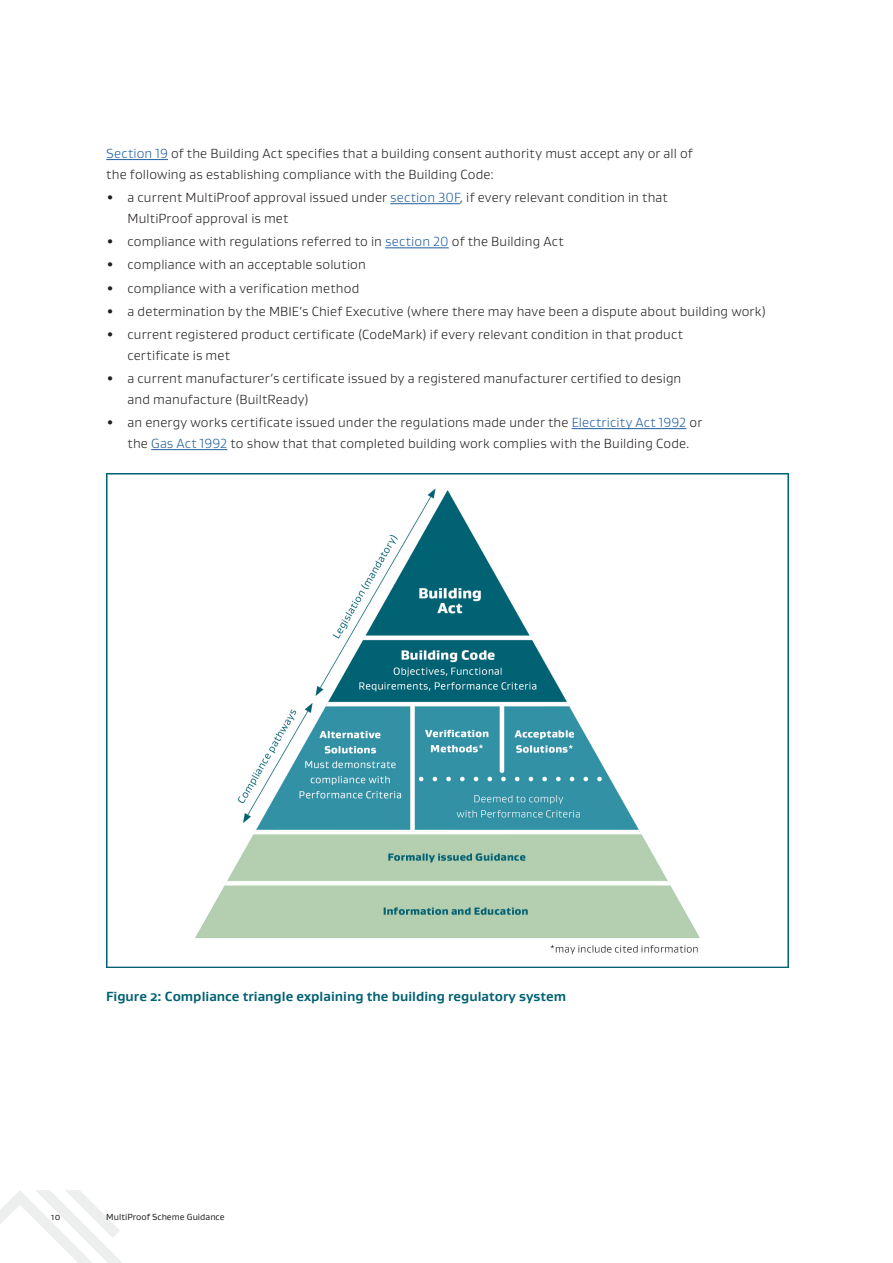
<style>
.page{position:relative;width:893px;height:1263px;background:#fff}
.page>*{position:absolute;margin:0;border:0;box-sizing:border-box;transform-origin:0 0}
._6_Body_Bullets{font:300 13.5px/21px "Gustan";letter-spacing:.01em;color:#231f20}
._6_Body_Bullets_Last{font:300 13.5px/21px "Gustan";letter-spacing:.01em;color:#231f20}
._5_body_before_bullets{font:300 13.5px/21px "Gustan";letter-spacing:.01em;color:#231f20}
.Figures{font:700 13.5px "Gustan";color:#006272}
.t1{font:9px "Gustan";color:#231f20}
.s1{color:#215e9e}
.s2{font-weight:700}
</style>
<div class="page">
<svg style="left:0;top:1190px;width:122px;height:73px"></svg>
<hr style="left:106px;top:159px;width:62px;height:1px;background:#215e9e">
<hr style="left:390px;top:203px;width:70px;height:1px;background:#215e9e">
<hr style="left:385px;top:248px;width:64px;height:1px;background:#215e9e">
<hr style="left:572px;top:428px;width:114px;height:1px;background:#215e9e">
<hr style="left:151px;top:449px;width:76px;height:1px;background:#215e9e">
<img style="left:106px;top:473px;width:682px;height:495px">
<p class="_5_body_before_bullets" style="left:106px;top:143px;width:588px"><span class="s1">Section 19</span> of the Building Act specifies that a building consent authority must accept any or all of the following as establishing compliance with the Building Code:</p>
<p class="_6_Body_Bullets" style="left:128px;top:187px;width:542px;text-indent:-21px"><span class="s2">•</span> a current MultiProof approval issued under <span class="s1">section 30F</span>, if every relevant condition in that<br>MultiProof approval is met</p>
<p class="_6_Body_Bullets" style="left:106px;top:231px;width:459px"><span class="s2">•</span> compliance with regulations referred to in <span class="s1">section 20</span> of the Building Act</p>
<p class="_6_Body_Bullets" style="left:106px;top:254px;width:261px"><span class="s2">•</span> compliance with an acceptable solution</p>
<p class="_6_Body_Bullets" style="left:106px;top:277px;width:255px"><span class="s2">•</span> compliance with a verification method</p>
<p class="_6_Body_Bullets" style="left:106px;top:300px;width:661px"><span class="s2">•</span> a determination by the MBIE’s Chief Executive (where there may have been a dispute about building work)</p>
<p class="_6_Body_Bullets" style="left:128px;top:323px;width:557px;text-indent:-21px"><span class="s2">•</span> current registered product certificate (CodeMark) if every relevant condition in that product certificate is met</p>
<p class="_6_Body_Bullets" style="left:128px;top:367px;width:555px;text-indent:-21px"><span class="s2">•</span> a current manufacturer’s certificate issued by a registered manufacturer certified to design and manufacture (BuiltReady)</p>
<p class="_6_Body_Bullets_Last" style="left:128px;top:412px;width:576px;text-indent:-21px"><span class="s2">•</span> an energy works certificate issued under the regulations made under the <span class="s1">Electricity Act 1992</span> or the <span class="s1">Gas Act 1992</span> to show that that completed building work complies with the Building Code.</p>
<p class="Figures" style="left:106px;top:987px;width:461px">Figure 2: Compliance triangle explaining the building regulatory system</p>
<p class="t1" style="left:51px;top:1210px;width:11px">10</p>
<p class="t1" style="left:106px;top:1210px;width:120px">MultiProof Scheme Guidance</p>
</div>
